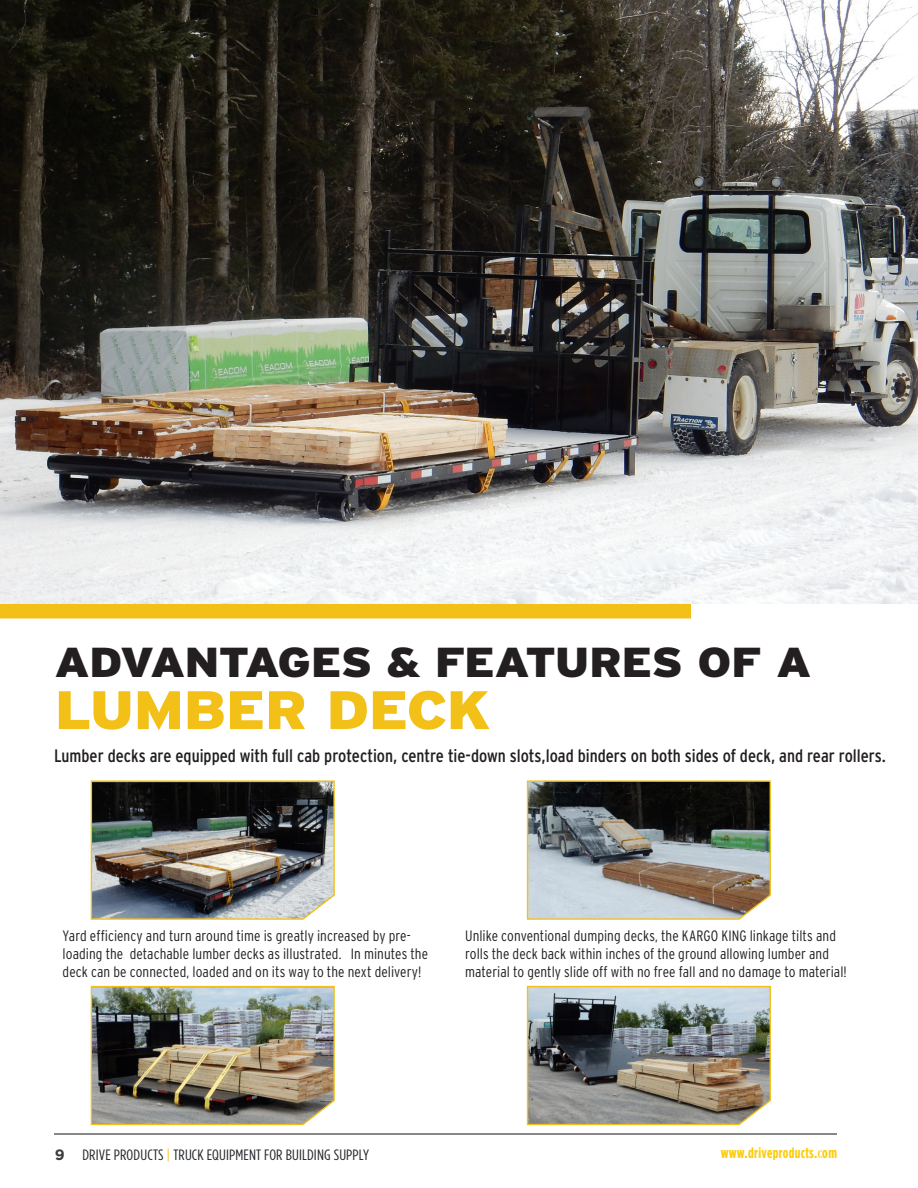
<style>
.page{position:relative;width:918px;height:1188px;background:#fff}
.page>*{position:absolute;margin:0;border:0;box-sizing:border-box;transform-origin:0 0}
.headers{font:900 54px "Interstate";letter-spacing:-.015em;color:#f2c017;scale:1.11 1}
.headers-2{font:900 41.85px "Interstate";letter-spacing:-.025em;color:#231f20;scale:1.11 1}
.copy{font:condensed 18px "Interstate";color:#231f20}
.copy2{font:300 condensed 15px/18px "Interstate";letter-spacing:.005em;color:#231f20}
.t1{font:15px "Gotham Condensed";letter-spacing:.01em;color:#24272b;scale:1.1 1}
.t2{font:700 15px "Gotham Condensed";letter-spacing:.025em;color:#fdcc09}
.s1{font-family:"Gotham";font-weight:700;color:#3a3e40}
.s2{color:#fcb814}
</style>
<div class="page">
<hr style="left:54px;top:1133px;width:783px;height:2px;background:#231f20">
<div style="left:0;top:589px;width:691px;height:30px;background:#f2c017"></div>
<hr style="left:917px;top:579px;width:1px;height:30px;background:#f2c017">
<img style="left:0;top:0;width:918px;height:604px">
<img style="left:90px;top:780px;width:245px;height:140px">
<img style="left:526px;top:780px;width:245px;height:140px">
<img style="left:90px;top:985px;width:245px;height:141px">
<img style="left:526px;top:985px;width:245px;height:141px">
<p class="headers-2" style="left:55px;top:636px;width:683px">ADVANTAGES &amp; FEATURES OF A</p>
<p class="headers" style="left:55px;top:677px;width:394px">LUMBER DECK</p>
<p class="copy" style="left:54px;top:745px;width:833px">Lumber decks are equipped with full cab protection, centre tie-down slots,load binders on both sides of deck, and rear rollers.</p>
<p class="copy2" style="left:63px;top:926px;width:367px">Yard efficiency and turn around time is greatly increased by pre&shy;loading the detachable lumber decks as illustrated. In minutes the deck can be connected, loaded and on its way to the next delivery!</p>
<p class="copy2" style="left:465px;top:926px;width:383px">Unlike conventional dumping decks, the KARGO KING linkage tilts and rolls the deck back within inches of the ground allowing lumber and material to gently slide off with no free fall and no damage to material!</p>
<p class="t1" style="left:55px;top:1147px;width:287px"><span class="s1">9</span> DRIVE PRODUCTS <span class="s2">|</span> TRUCK EQUIPMENT FOR BUILDING SUPPLY</p>
<p class="t2" style="left:721px;top:1144px;width:118px">www.driveproducts.com</p>
</div>
